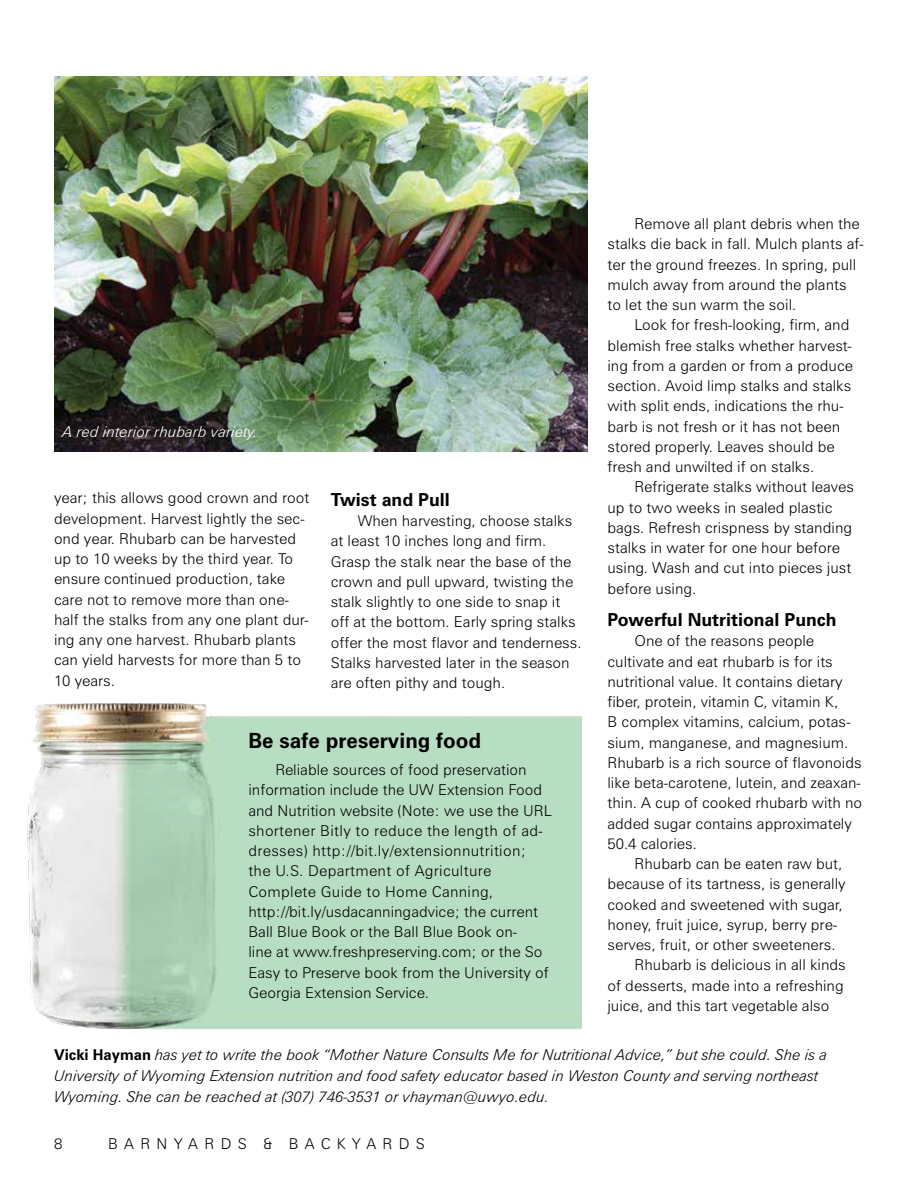
<style>
.page{position:relative;width:918px;height:1188px;background:#fff}
.page>*{position:absolute;margin:0;border:0;box-sizing:border-box;transform-origin:0 0}
.t1{font:700 21px "Zurich BT";color:#000}
.t2{font:700 18px "Zurich BT";color:#000}
.t3{font:300 15px/20.2px "Zurich BT";color:#000}
.t4{font:italic 300 15px/21px "Zurich BT";color:#000}
.t5{font:italic 300 15px "Zurich BT";color:#fff}
.t6{font:300 15px "Zurich BT";letter-spacing:.42em;color:#000}
.s1{font-weight:700;font-style:normal}
</style>
<div class="page">
<img style="left:27px;top:703px;width:554px;height:327px">
<img style="left:54px;top:77px;width:533px;height:374px">
<p class="t5" style="left:63px;top:423px;width:197px">A red interior rhubarb variety.</p>
<p class="t3" style="left:54px;top:488px;width:257px">year; this allows good crown and root development. Harvest lightly the sec&shy;ond year. Rhubarb can be harvested up to 10 weeks by the third year. To ensure continued production, take care not to remove more than one&shy;half the stalks from any one plant dur&shy;ing any one harvest. Rhubarb plants can yield harvests for more than 5 to<br>10 years.</p>
<p class="t2" style="left:331px;top:488px;width:121px">Twist and Pull</p>
<p class="t3" style="left:331px;top:511px;width:252px;text-indent:27px">When harvesting, choose stalks at least 10 inches long and firm.<br>Grasp the stalk near the base of the crown and pull upward, twisting the stalk slightly to one side to snap it off at the bottom. Early spring stalks offer the most flavor and tenderness.<br>Stalks harvested later in the season are often pithy and tough.</p>
<h1 class="t1" style="left:248px;top:728px;width:234px">Be safe preserving food</h1>
<p class="t3" style="left:248px;top:759px;width:305px;text-indent:27px">Reliable sources of food preservation information include the UW Extension Food and Nutrition website (Note: we use the URL shortener Bitly to reduce the length of ad&shy;dresses) http://bit.ly/extensionnutrition; the U.S. Department of Agriculture Complete Guide to Home Canning, http://bit.ly/usdacanningadvice; the current Ball Blue Book or the Ball Blue Book on-<br>line at www.freshpreserving.com; or the So Easy to Preserve book from the University of Georgia Extension Service.</p>
<p class="t3" style="left:608px;top:214px;width:258px;text-indent:27px">Remove all plant debris when the stalks die back in fall. Mulch plants af&shy;ter the ground freezes. In spring, pull mulch away from around the plants to let the sun warm the soil.</p>
<p class="t3" style="left:608px;top:315px;width:247px;text-indent:27px">Look for fresh-looking, firm, and blemish free stalks whether harvest&shy;ing from a garden or from a produce section. Avoid limp stalks and stalks with split ends, indications the rhu&shy;barb is not fresh or it has not been stored properly. Leaves should be fresh and unwilted if on stalks.</p>
<p class="t3" style="left:608px;top:477px;width:248px;text-indent:27px">Refrigerate stalks without leaves up to two weeks in sealed plastic bags. Refresh crispness by standing stalks in water for one hour before using. Wash and cut into pieces just before using.</p>
<p class="t2" style="left:608px;top:609px;width:230px">Powerful Nutritional Punch</p>
<p class="t3" style="left:608px;top:631px;width:256px;text-indent:27px">One of the reasons people cultivate and eat rhubarb is for its nutritional value. It contains dietary fiber, protein, vitamin C, vitamin K,<br>B complex vitamins, calcium, potas&shy;sium, manganese, and magnesium.<br>Rhubarb is a rich source of flavonoids like beta-carotene, lutein, and zeaxan&shy;thin. A cup of cooked rhubarb with no added sugar contains approximately 50.4 calories.</p>
<p class="t3" style="left:634px;top:853px;width:209px">Rhubarb can be eaten raw but,</p>
<p class="t3" style="left:608px;top:874px;width:240px">because of its tartness, is generally</p>
<p class="t3" style="left:608px;top:894px;width:237px">cooked and sweetened with sugar,</p>
<p class="t3" style="left:608px;top:914px;width:231px">honey, fruit juice, syrup, berry pre-</p>
<p class="t3" style="left:608px;top:934px;width:230px">serves, fruit, or other sweeteners.</p>
<p class="t3" style="left:634px;top:955px;width:213px">Rhubarb is delicious in all kinds</p>
<p class="t3" style="left:608px;top:975px;width:238px">of desserts, made into a refreshing</p>
<p class="t3" style="left:608px;top:995px;width:223px">juice, and this tart vegetable also</p>
<p class="t4" style="left:54px;top:1044px;width:775px"><span class="s1">Vicki Hayman</span> has yet to write the book “Mother Nature Consults Me for Nutritional Advice,” but she could. She is a<br>University of Wyoming Extension nutrition and food safety educator based in Weston County and serving northeast<br>Wyoming. She can be reached at (307) 746-3531 or vhayman@uwyo.edu.</p>
<p class="t3" style="left:54px;top:1134px;width:10px">8</p>
<p class="t6" style="left:108px;top:1135px;width:318px">BARNYARDS &amp; BACKYARDS</p>
</div>
